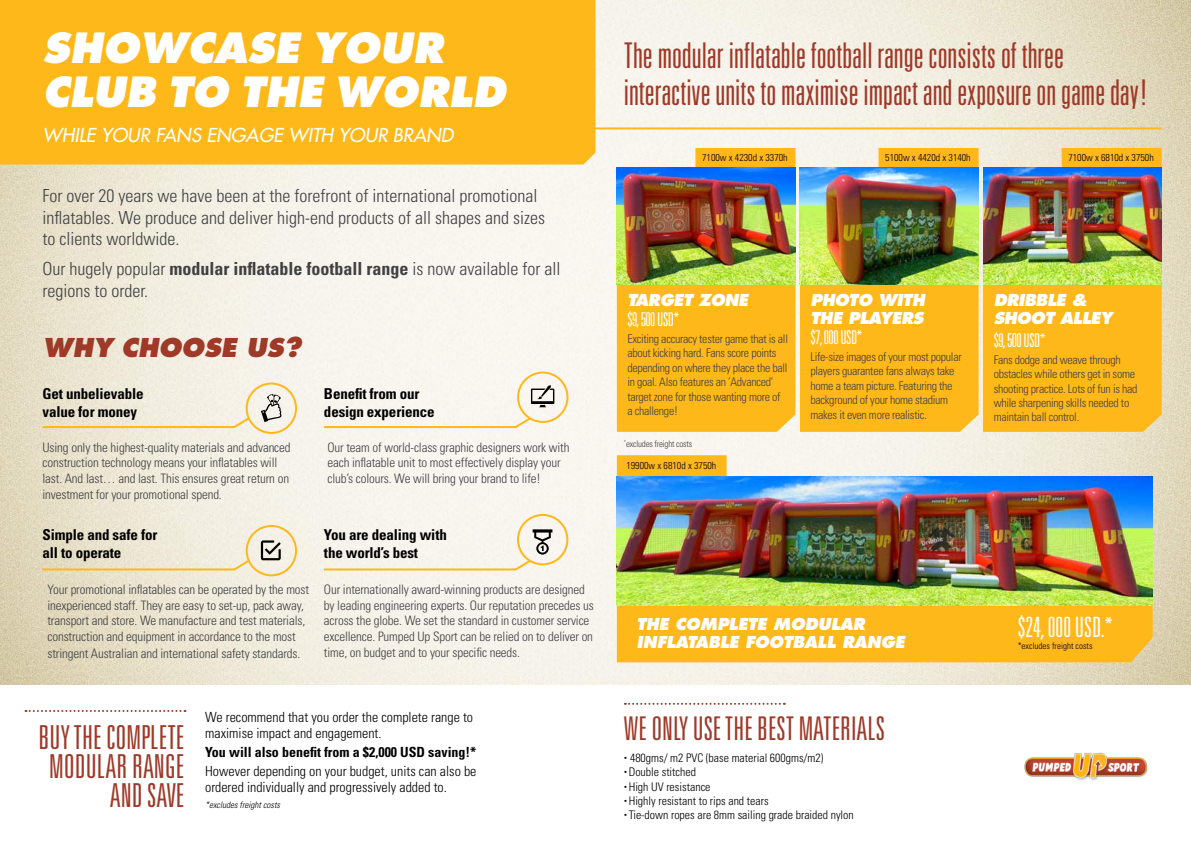
<style>
.page{position:relative;width:1191px;height:842px;background:#fff}
.page>*{position:absolute;margin:0;border:0;box-sizing:border-box;transform-origin:0 0}
.t1{font:italic 800 40.5px/44px "Futura Std";color:#fff}
.t2{font:300 ultra-condensed 35.5px/36.6px "Univers LT Std";color:#9f3928}
.t3{font:300 ultra-condensed 33px/29px "Univers LT Std";color:#9f3928;text-align:right}
.t4{font:300 ultra-condensed 32.7px "Univers LT Std";color:#9f3928}
.t5{font:300 ultra-condensed 28px "Univers LT Std";color:#fff}
.t6{font:italic 800 25.3px "Futura Std";color:#9f3928}
.t7{font:300 ultra-condensed 19px "Univers LT Std";letter-spacing:-.025em;color:#fff}
.t8{font:italic 500 18.7px "Futura Std";color:#fff}
.t9{font:300 condensed 18px/21.6px "Univers LT Std";color:#414042}
.t10{font:italic 800 16px/18px "Futura Std";color:#fff}
.t11{font:700 condensed 15px/18px "Univers LT Std";letter-spacing:-.01em;color:#000}
.t12{font:300 condensed 14px/16px "Univers LT Std";color:#000}
.t13{font:700 condensed 14px "Univers LT Std";color:#000}
.t14{font:300 condensed 13px/15.6px "Univers LT Std";letter-spacing:-.01em;color:#414042}
.t15{font:300 condensed 12px/14.4px "Univers LT Std";letter-spacing:-.025em;color:#414042}
.t16{font:300 condensed 11.9px "Univers LT Std";color:#000}
.t17{font:300 condensed 10px "Univers LT Std";color:#000}
.t18{font:italic 300 condensed 9px "Univers LT Std";color:#000}
.t19{font:300 condensed 9px "Univers LT Std";color:#000}
.t20{font:300 condensed 9px "Univers LT Std";letter-spacing:-.025em;color:#414042}
.s1{font-weight:700}
</style>
<div class="page">
<img style="left:0;top:0;width:1191px;height:685px">
<svg style="left:617px;top:455px;width:535px;height:207px;background:#fcc345"></svg>
<div style="left:617px;top:148px;width:178px;height:284px;background:#ffb819"></div>
<div style="left:800px;top:148px;width:178px;height:284px;background:#ffb819"></div>
<div style="left:983px;top:148px;width:178px;height:284px;background:#ffb819"></div>
<div style="left:0;top:0;width:595px;height:165px;background:#ffb819"></div>
<svg style="left:261px;top:394px;width:20px;height:28px"></svg>
<div style="left:246px;top:383px;width:51px;height:51px;border:2px solid #ffb819;border-radius:50%"></div>
<svg style="left:41px;top:416px;width:210px;height:13px;background:#f2e2bb"></svg>
<svg style="left:261px;top:540px;width:20px;height:20px"></svg>
<div style="left:246px;top:525px;width:51px;height:51px;border:2px solid #ffb819;border-radius:50%"></div>
<svg style="left:41px;top:558px;width:210px;height:13px;background:#eedeb5"></svg>
<svg style="left:531px;top:385px;width:23px;height:22px"></svg>
<div style="left:517px;top:372px;width:51px;height:51px;border:2px solid #ffb819;border-radius:50%"></div>
<svg style="left:322px;top:416px;width:210px;height:13px"></svg>
<div style="left:517px;top:514px;width:51px;height:51px;border:2px solid #ffb819;border-radius:50%"></div>
<svg style="left:322px;top:529px;width:230px;height:42px"></svg>
<img style="left:983px;top:167px;width:178px;height:117px">
<img style="left:617px;top:476px;width:535px;height:130px">
<img style="left:617px;top:167px;width:178px;height:117px">
<img style="left:800px;top:167px;width:178px;height:117px">
<svg style="left:26px;top:710px;width:159px;height:2px"></svg>
<svg style="left:625px;top:703px;width:160px;height:2px"></svg>
<hr style="left:585px;top:127px;width:576px;height:2px;background:#ffb819">
<img style="left:1024px;top:752px;width:124px;height:29px">
<h1 class="t1" style="left:43px;top:25px;width:473px">SHOWCASE YOUR<br>CLUB TO THE WORLD</h1>
<h3 class="t8" style="left:43px;top:123px;width:416px">WHILE YOUR FANS ENGAGE WITH YOUR BRAND</h3>
<h3 class="t9" style="left:43px;top:185px;width:504px">For over 20 years we have been at the forefront of international promotional inflatables. We produce and deliver high-end products of all shapes and sizes to clients worldwide.</h3>
<h3 class="t9" style="left:43px;top:258px;width:519px">Our hugely popular <span class="s1">modular inflatable football range</span> is now available for all regions to order.</h3>
<h3 class="t6" style="left:43px;top:332px;width:265px">WHY CHOOSE US?</h3>
<p class="t11" style="left:43px;top:385px;width:103px">Get unbelievable value for money</p>
<p class="t14" style="left:43px;top:439px;width:250px">Using only the highest-quality materials and advanced construction technology means your inflatables will last. And last… and last. This ensures great return on investment for your promotional spend.</p>
<p class="t11" style="left:324px;top:385px;width:112px">Benefit from our design experience</p>
<p class="t14" style="left:327px;top:439px;width:243px">Our team of world-class graphic designers work with each inflatable unit to most effectively display your club’s colours. We will bring your brand to life!</p>
<p class="t11" style="left:43px;top:526px;width:116px">Simple and safe for all to operate</p>
<p class="t11" style="left:324px;top:526px;width:124px">You are dealing with the world’s best</p>
<p class="t14" style="left:47px;top:582px;width:263px">Your promotional inflatables can be operated by the most inexperienced staff. They are easy to set-up, pack away, transport and store. We manufacture and test materials, construction and equipment in accordance to the most</p>
<p class="t14" style="left:47px;top:645px;width:254px">stringent Australian and international safety standards.</p>
<p class="t14" style="left:324px;top:582px;width:271px">Our internationally award-winning products are designed by leading engineering experts. Our reputation precedes us across the globe. We set the standard in customer service excellence. Pumped Up Sport can be relied on to deliver on time, on budget and to your specific needs.</p>
<h3 class="t3" style="left:39px;top:722px;width:147px">BUY THE COMPLETE<br>MODULAR RANGE<br>AND SAVE</h3>
<p class="t12" style="left:205px;top:709px;width:269px">We recommend that you order the complete range to maximise impact and engagement.</p>
<p class="t13" style="left:205px;top:743px;width:273px">You will also benefit from a $2,000 USD saving!*</p>
<p class="t12" style="left:205px;top:763px;width:273px">However depending on your budget, units can also be ordered individually and progressively added to.</p>
<p class="t18" style="left:205px;top:799px;width:76px">*excludes freight costs</p>
<h2 class="t2" style="left:624px;top:37px;width:526px">The modular inflatable football range consists of three interactive units to maximise impact and exposure on game day!</h2>
<p class="t17" style="left:702px;top:152px;width:87px">7100w x 4230d x 3370h</p>
<p class="t17" style="left:885px;top:152px;width:87px">5100w x 4420d x 3140h</p>
<p class="t17" style="left:1068px;top:152px;width:87px">7100w x 6810d x 3750h</p>
<p class="t10" style="left:627px;top:291px;width:125px">TARGET ZONE</p>
<h3 class="t7" style="left:627px;top:309px;width:53px">$9, 500 USD*</h3>
<p class="t15" style="left:627px;top:331px;width:162px">Exciting accuracy tester game that is all about kicking hard. Fans score points depending on where they place the ball in goal. Also features an ‘Advanced’ target zone for those wanting more of a challenge!</p>
<p class="t20" style="left:624px;top:438px;width:70px"><sup>*</sup>excludes freight costs</p>
<p class="t17" style="left:626px;top:459px;width:91px">19900w x 6810d x 3750h</p>
<p class="t10" style="left:810px;top:291px;width:119px">PHOTO WITH<br>THE PLAYERS</p>
<h3 class="t7" style="left:810px;top:327px;width:53px">$7, 000 USD*</h3>
<p class="t15" style="left:810px;top:349px;width:153px">Life-size images of your most popular players guarantee fans always take home a team picture. Featuring the background of your home stadium makes it even more realistic.</p>
<p class="t10" style="left:993px;top:291px;width:124px">DRIBBLE &amp;<br>SHOOT ALLEY</p>
<h3 class="t7" style="left:993px;top:330px;width:53px">$9, 500 USD*</h3>
<p class="t15" style="left:993px;top:352px;width:145px">Fans dodge and weave through obstacles while others get in some shooting practice. Lots of fun is had while sharpening skills needed to maintain ball control.</p>
<p class="t10" style="left:636px;top:615px;width:273px">THE COMPLETE MODULAR<br>INFLATABLE FOOTBALL RANGE</p>
<h3 class="t4" style="left:624px;top:711px;width:262px">WE ONLY USE THE BEST MATERIALS</h3>
<p class="t16" style="left:624px;top:751px;width:201px"><sup>•</sup> 480gms/ m2 PVC (base material 600gms/m2)</p>
<p class="t16" style="left:624px;top:765px;width:74px"><sup>•</sup> Double stitched</p>
<p class="t16" style="left:624px;top:779px;width:88px"><sup>•</sup> High UV resistance</p>
<p class="t16" style="left:624px;top:794px;width:146px"><sup>•</sup> Highly resistant to rips and tears</p>
<p class="t16" style="left:624px;top:808px;width:231px"><sup>•</sup> Tie-down ropes are 8mm sailing grade braided nylon</p>
<h3 class="t5" style="left:1017px;top:613px;width:96px">$24, 000 USD.*</h3>
<p class="t19" style="left:1017px;top:641px;width:76px">*excludes freight costs</p>
</div>
